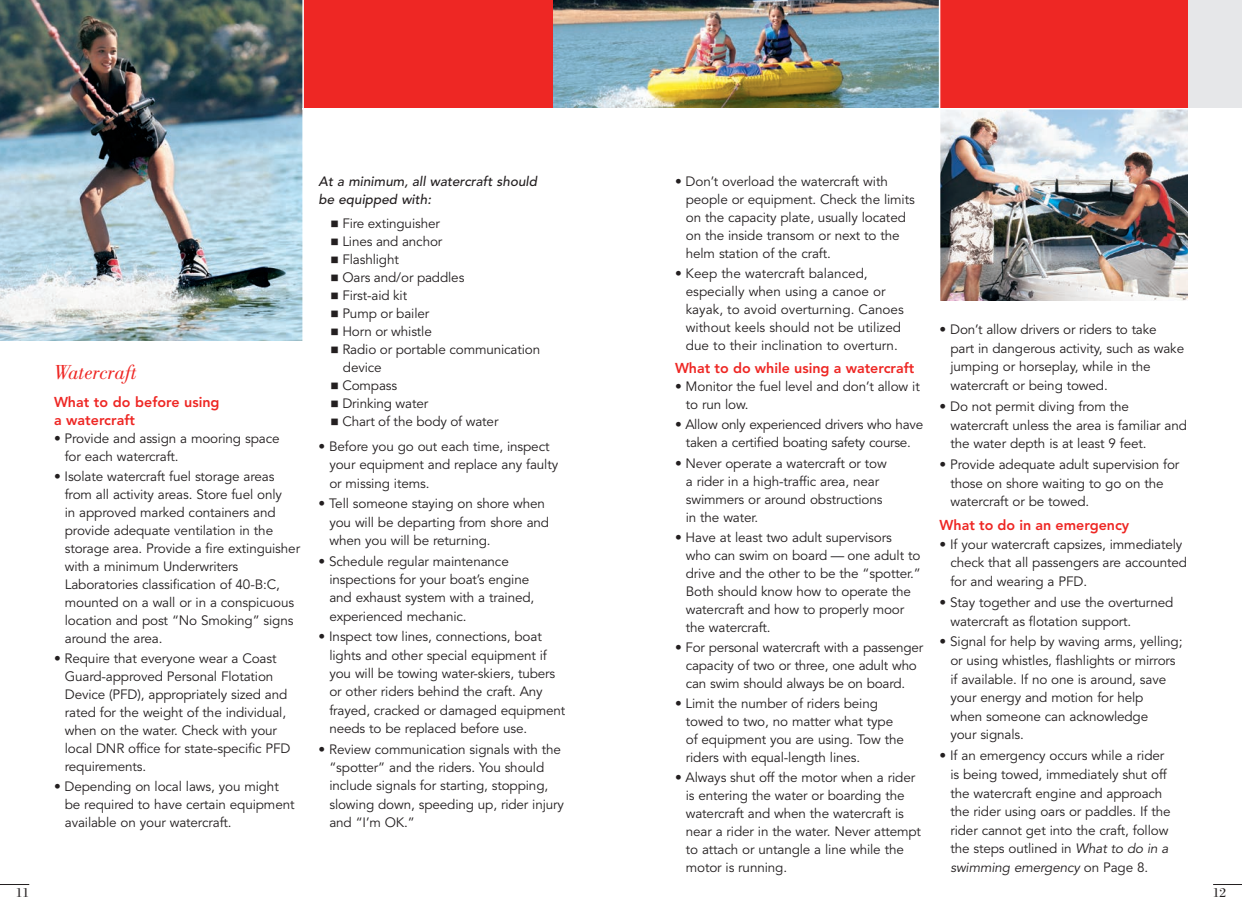
<style>
.page{position:relative;width:1242px;height:918px;background:#fff}
.page>*{position:absolute;margin:0;border:0;box-sizing:border-box;transform-origin:0 0}
.SubHead{font:italic 21px "Bodoni Std";color:#ee2724}
.SubHead-2{font:800 14.25px/18px "Avenir LT Std";color:#ee2724}
.Bullets{font:13.5px/18px "Avenir LT Std";letter-spacing:-.01em;color:#231f20}
.Body{font:italic 500 13.5px/18px "Avenir LT Std";color:#231f20}
.t1{font:13.5px "Bodoni Std";color:#231f20}
.s1{font-style:italic}
</style>
<div class="page">
<div style="left:621px;top:0;width:621px;height:109px;background:#ee2724"></div>
<img style="left:940px;top:110px;width:248px;height:190px">
<svg style="left:1213px;top:884px;width:29px;height:1px"></svg>
<div style="left:1188px;top:0;width:54px;height:109px;background:#e6e7e9"></div>
<div style="left:0;top:0;width:621px;height:109px;background:#ee2724"></div>
<img style="left:554px;top:0;width:385px;height:108px">
<img style="left:0;top:0;width:302px;height:341px">
<svg style="left:0;top:884px;width:29px;height:1px"></svg>
<hr style="left:302px;top:0;width:2px;height:350px;background:#fff">
<hr style="left:302px;top:108px;width:940px;height:2px;background:#fff">
<hr style="left:939px;top:0;width:1px;height:302px;background:#fff">
<p class="t1" style="left:16px;top:885px;width:15px">11</p>
<p class="SubHead" style="left:54px;top:361px;width:85px">Watercraft</p>
<p class="SubHead-2" style="left:54px;top:393px;width:167px">What to do before using a watercraft</p>
<p class="Bullets" style="left:65px;top:430px;width:216px;text-indent:-11px">• Provide and assign a mooring space for each watercraft.</p>
<p class="Bullets" style="left:65px;top:468px;width:237px;text-indent:-11px">• Isolate watercraft fuel storage areas from all activity areas. Store fuel only<br>in approved marked containers and provide adequate ventilation in the storage area. Provide a fire extinguisher with a minimum Underwriters Laboratories classification of 40-B:C, mounted on a wall or in a conspicuous location and post “No Smoking” signs around the area.</p>
<p class="Bullets" style="left:65px;top:650px;width:227px;text-indent:-11px">• Require that everyone wear a Coast Guard-approved Personal Flotation Device (PFD), appropriately sized and rated for the weight of the individual, when on the water. Check with your local DNR office for state-specific PFD requirements.</p>
<p class="Bullets" style="left:65px;top:778px;width:231px;text-indent:-11px">• Depending on local laws, you might be required to have certain equipment available on your watercraft.</p>
<p class="Body" style="left:319px;top:172px;width:220px">At a minimum, all watercraft should be equipped with:</p>
<p class="Bullets" style="left:330px;top:215px;width:111px">■ Fire extinguisher</p>
<p class="Bullets" style="left:330px;top:233px;width:113px">■ Lines and anchor</p>
<p class="Bullets" style="left:330px;top:251px;width:70px">■ Flashlight</p>
<p class="Bullets" style="left:330px;top:269px;width:135px">■ Oars and/or paddles</p>
<p class="Bullets" style="left:330px;top:287px;width:78px">■ First-aid kit</p>
<p class="Bullets" style="left:330px;top:305px;width:100px">■ Pump or bailer</p>
<p class="Bullets" style="left:330px;top:323px;width:103px">■ Horn or whistle</p>
<p class="Bullets" style="left:343px;top:341px;width:199px;text-indent:-12px">■ Radio or portable communication device</p>
<p class="Bullets" style="left:330px;top:377px;width:68px">■ Compass</p>
<p class="Bullets" style="left:330px;top:395px;width:99px">■ Drinking water</p>
<p class="Bullets" style="left:330px;top:413px;width:170px">■ Chart of the body of water</p>
<p class="Bullets" style="left:329px;top:438px;width:230px;text-indent:-11px">• Before you go out each time, inspect your equipment and replace any faulty or missing items.</p>
<p class="Bullets" style="left:329px;top:495px;width:221px;text-indent:-11px">• Tell someone staying on shore when you will be departing from shore and when you will be returning.</p>
<p class="Bullets" style="left:329px;top:552px;width:206px;text-indent:-11px">• Schedule regular maintenance inspections for your boat’s engine and exhaust system with a trained, experienced mechanic.</p>
<p class="Bullets" style="left:329px;top:628px;width:238px;text-indent:-11px">• Inspect tow lines, connections, boat lights and other special equipment if you will be towing water-skiers, tubers or other riders behind the craft. Any frayed, cracked or damaged equipment needs to be replaced before use.</p>
<p class="Bullets" style="left:329px;top:740px;width:236px;text-indent:-11px">• Review communication signals with the “spotter” and the riders. You should include signals for starting, stopping, slowing down, speeding up, rider injury and “I’m OK.”</p>
<p class="Bullets" style="left:686px;top:172px;width:231px;text-indent:-11px">• Don’t overload the watercraft with people or equipment. Check the limits on the capacity plate, usually located on the inside transom or next to the helm station of the craft.</p>
<p class="Bullets" style="left:686px;top:265px;width:220px;text-indent:-11px">• Keep the watercraft balanced, especially when using a canoe or kayak, to avoid overturning. Canoes without keels should not be utilized due to their inclination to overturn.</p>
<p class="SubHead-2" style="left:675px;top:359px;width:241px">What to do while using a watercraft</p>
<p class="Bullets" style="left:686px;top:378px;width:236px;text-indent:-11px">• Monitor the fuel level and don’t allow it to run low.</p>
<p class="Bullets" style="left:675px;top:416px;width:250px;text-align:center">• Allow only experienced drivers who have taken a certified boating safety course.</p>
<p class="Bullets" style="left:686px;top:454px;width:203px;text-indent:-11px">• Never operate a watercraft or tow a rider in a high-traffic area, near swimmers or around obstructions in the water.</p>
<p class="Bullets" style="left:686px;top:528px;width:237px;text-indent:-11px">• Have at least two adult supervisors<br>who can swim on board — one adult to drive and the other to be the “spotter.”<br>Both should know how to operate the watercraft and how to properly moor the watercraft.</p>
<p class="Bullets" style="left:675px;top:639px;width:250px;text-align:center">• For personal watercraft with a passenger capacity of two or three, one adult who can swim should always be on board.</p>
<p class="Bullets" style="left:686px;top:695px;width:220px;text-indent:-11px">• Limit the number of riders being towed to two, no matter what type of equipment you are using. Tow the riders with equal-length lines.</p>
<p class="Bullets" style="left:686px;top:769px;width:237px;text-indent:-11px">• Always shut off the motor when a rider is entering the water or boarding the watercraft and when the watercraft is near a rider in the water. Never attempt to attach or untangle a line while the motor is running.</p>
<p class="Bullets" style="left:950px;top:321px;width:235px;line-height:18.6px;text-indent:-11px">• Don’t allow drivers or riders to take<br>part in dangerous activity, such as wake jumping or horseplay, while in the watercraft or being towed.</p>
<p class="Bullets" style="left:950px;top:397px;width:238px;line-height:18.6px;text-indent:-11px">• Do not permit diving from the watercraft unless the area is familiar and the water depth is at least 9 feet.</p>
<p class="Bullets" style="left:950px;top:455px;width:231px;line-height:18.6px;text-indent:-11px">• Provide adequate adult supervision for those on shore waiting to go on the watercraft or be towed.</p>
<p class="SubHead-2" style="left:940px;top:516px;width:191px">What to do in an emergency</p>
<p class="Bullets" style="left:950px;top:535px;width:238px;line-height:18.6px;text-indent:-11px">• If your watercraft capsizes, immediately check that all passengers are accounted for and wearing a PFD.</p>
<p class="Bullets" style="left:950px;top:593px;width:224px;line-height:18.6px;text-indent:-11px">• Stay together and use the overturned watercraft as flotation support.</p>
<p class="Bullets" style="left:950px;top:633px;width:234px;line-height:18.6px;text-indent:-11px">• Signal for help by waving arms, yelling; or using whistles, flashlights or mirrors if available. If no one is around, save your energy and motion for help<br>when someone can acknowledge<br>your signals.</p>
<p class="Bullets" style="left:950px;top:747px;width:222px;line-height:18.6px;text-indent:-11px">• If an emergency occurs while a rider is being towed, immediately shut off the watercraft engine and approach the rider using oars or paddles. If the rider cannot get into the craft, follow the steps outlined in <span class="s1">What to do in a swimming emergency</span> on Page 8.</p>
<p class="t1" style="left:1213px;top:885px;width:15px">12</p>
</div>
